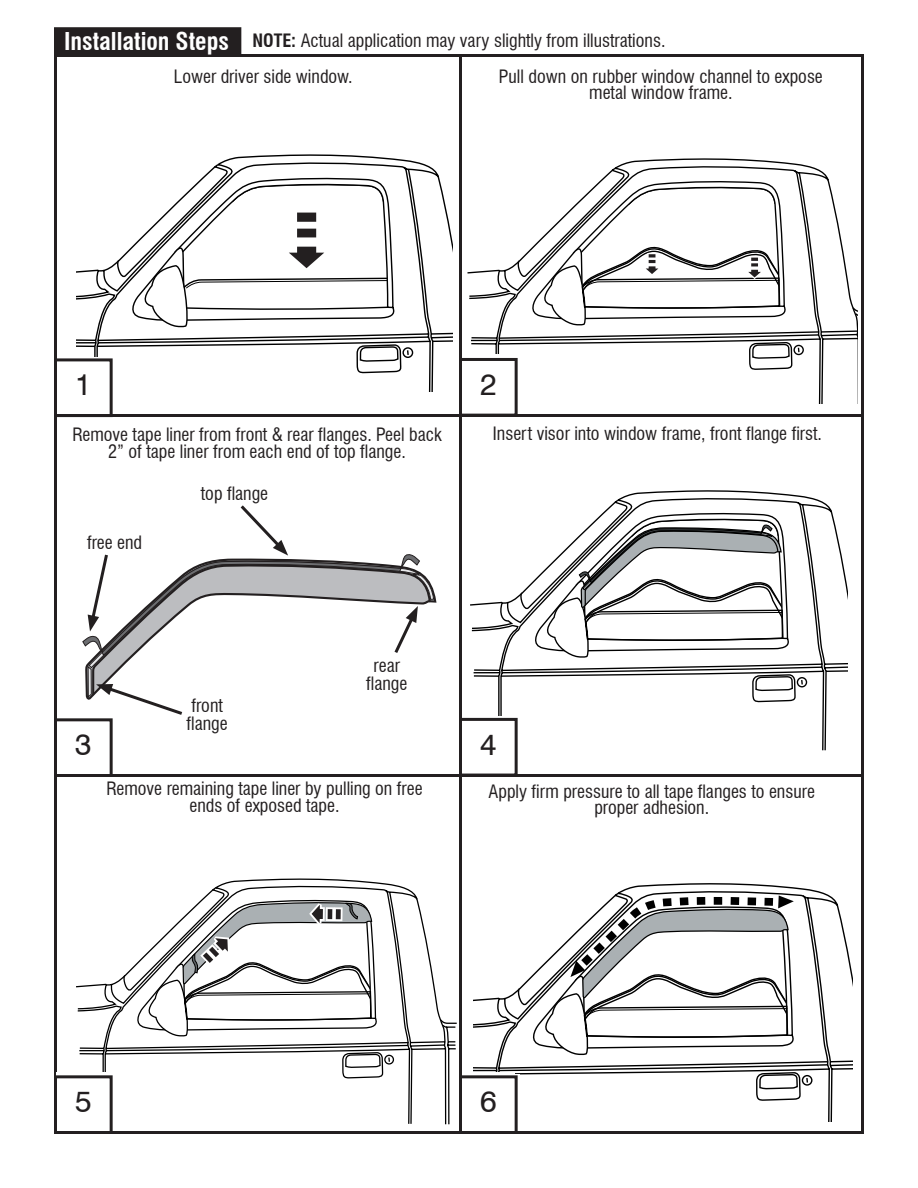
<style>
.page{position:relative;width:918px;height:1188px;background:#fff}
.page>*{position:absolute;margin:0;border:0;box-sizing:border-box;transform-origin:0 0}
.t1{font:30px "Swiss 721 BT";color:#231f20}
.t2{font:700 condensed 24px "Swiss 721 BT";color:#fff}
.t3{font:condensed 18px/16.5px "Swiss 721 BT";color:#231f20;text-align:center}
.s1{font-weight:700}
</style>
<div class="page">
<svg style="left:621px;top:883px;width:197px;height:8px"></svg>
<svg style="left:474px;top:891px;width:379px;height:231px"></svg>
<svg style="left:517px;top:893px;width:285px;height:229px"></svg>
<svg style="left:217px;top:878px;width:183px;height:8px"></svg>
<svg style="left:76px;top:886px;width:381px;height:239px"></svg>
<svg style="left:620px;top:490px;width:193px;height:8px"></svg>
<svg style="left:470px;top:498px;width:377px;height:253px"></svg>
<svg style="left:519px;top:502px;width:278px;height:243px"></svg>
<svg style="left:618px;top:158px;width:191px;height:8px"></svg>
<svg style="left:467px;top:166px;width:391px;height:238px"></svg>
<svg style="left:219px;top:154px;width:202px;height:9px"></svg>
<svg style="left:76px;top:163px;width:377px;height:229px"></svg>
<div style="left:461px;top:1072px;width:54px;height:55px;background:#fff"></div>
<div style="left:466px;top:1074px;width:54px;height:55px;background:#fff"></div>
<div style="left:459px;top:1075px;width:59px;height:59px;border:3px solid #231f20"></div>
<div style="left:56px;top:1072px;width:54px;height:55px;background:#fff"></div>
<div style="left:461px;top:355px;width:54px;height:55px;background:#fff"></div>
<div style="left:61px;top:357px;width:54px;height:55px;background:#fff"></div>
<hr style="left:54px;top:414px;width:810px;height:3px;background:#231f20">
<div style="left:54px;top:358px;width:59px;height:59px;border:3px solid #231f20"></div>
<div style="left:55px;top:28px;width:186px;height:26px;background:#231f20"></div>
<div style="left:54px;top:27px;width:187px;height:28px;border:2px solid #231f20"></div>
<hr style="left:54px;top:774px;width:810px;height:3px;background:#231f20">
<div style="left:54px;top:718px;width:59px;height:59px;border:3px solid #231f20"></div>
<div style="left:466px;top:717px;width:54px;height:55px;background:#fff"></div>
<div style="left:459px;top:718px;width:59px;height:59px;border:3px solid #231f20"></div>
<div style="left:61px;top:1074px;width:54px;height:55px;background:#fff"></div>
<div style="left:54px;top:1075px;width:59px;height:59px;border:3px solid #231f20"></div>
<div style="left:466px;top:357px;width:54px;height:55px;background:#fff"></div>
<div style="left:459px;top:358px;width:59px;height:59px;border:3px solid #231f20"></div>
<hr style="left:459px;top:54px;width:3px;height:1080px;background:#231f20">
<svg style="left:83px;top:505px;width:351px;height:210px"></svg>
<svg style="left:116px;top:167px;width:280px;height:161px"></svg>
<svg style="left:516px;top:170px;width:278px;height:234px"></svg>
<svg style="left:122px;top:890px;width:263px;height:229px"></svg>
<h2 class="t2" style="left:64px;top:26px;width:166px">Installation Steps</h2>
<p class="t3" style="left:499px;top:22px;width:325px;line-height:36px;text-align:left;text-indent:-247px"><span class="s1">NOTE:</span> Actual application may vary slightly from illustrations.<br>Pull down on rubber window channel to expose</p>
<p class="t3" style="left:589px;top:84px;width:145px">metal window frame.</p>
<p class="t3" style="left:174px;top:68px;width:180px">Lower driver side window.</p>
<h1 class="t1" style="left:75px;top:367px;width:18px">1</h1>
<p class="t3" style="left:72px;top:426px;width:371px">Remove tape liner from front &amp; rear flanges. Peel back<br>2” of tape liner from each end of top flange.</p>
<p class="t3" style="left:87px;top:534px;width:57px">free end</p>
<p class="t3" style="left:201px;top:485px;width:69px">top flange</p>
<h1 class="t1" style="left:480px;top:366px;width:18px">2</h1>
<p class="t3" style="left:493px;top:425px;width:331px">Insert visor into window frame, front flange first.</p>
<p class="t3" style="left:366px;top:657px;width:43px;line-height:18px">rear flange</p>
<p class="t3" style="left:187px;top:696px;width:43px;line-height:18px;text-align:left">front flange</p>
<h1 class="t1" style="left:75px;top:726px;width:18px">3</h1>
<h1 class="t1" style="left:480px;top:726px;width:18px">4</h1>
<p class="t3" style="left:106px;top:780px;width:318px">Remove remaining tape liner by pulling on free ends of exposed tape.</p>
<p class="t3" style="left:489px;top:783px;width:328px">Apply firm pressure to all tape flanges to ensure proper adhesion.</p>
<h1 class="t1" style="left:75px;top:1083px;width:18px">5</h1>
<h1 class="t1" style="left:480px;top:1083px;width:18px">6</h1>
</div>
